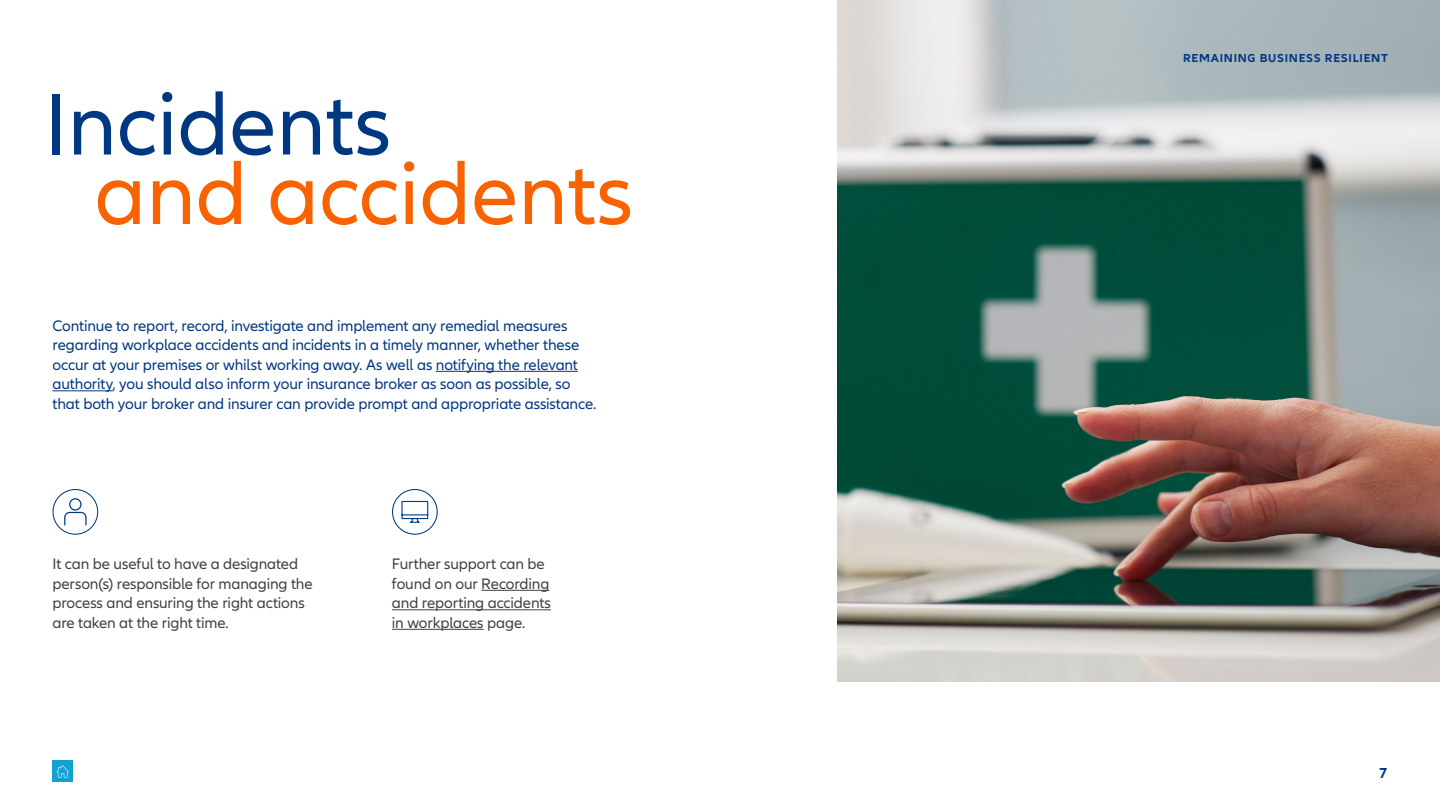
<style>
.page{position:relative;width:1440px;height:810px;background:#fff}
.page>*{position:absolute;margin:0;border:0;box-sizing:border-box;transform-origin:0 0}
.t1{font:90px "Allianz Neo";color:#f86200}
.t2{font:90px "Allianz Neo";color:#003781}
.t3{font:15.75px/19.5px "Allianz Neo";letter-spacing:-.01em;color:#003781}
.t4{font:15.75px/19.5px "Allianz Neo";letter-spacing:-.01em;color:#414141}
.t5{font:700 15px "Allianz Neo";color:#003781}
.t6{font:700 12px "Allianz Neo";letter-spacing:.06em;color:#003781}
</style>
<div class="page">
<img style="left:837px;top:0;width:603px;height:682px">
<hr style="left:481px;top:590px;width:68px;height:1px;background:#414141">
<hr style="left:392px;top:609px;width:159px;height:1px;background:#414141">
<hr style="left:392px;top:629px;width:92px;height:1px;background:#414141">
<div style="left:392px;top:489px;width:46px;height:46px;border:1px solid #003781;border-radius:50%"></div>
<svg style="left:401px;top:500px;width:28px;height:23px"></svg>
<div style="left:52px;top:489px;width:46px;height:46px;border:1px solid #003781;border-radius:50%"></div>
<svg style="left:64px;top:498px;width:23px;height:28px"></svg>
<hr style="left:436px;top:371px;width:142px;height:1px;background:#003781">
<hr style="left:53px;top:390px;width:60px;height:1px;background:#003781">
<div style="left:52px;top:760px;width:21px;height:22px;background:#13a0d3"></div>
<svg style="left:57px;top:765px;width:12px;height:13px"></svg>
<h1 class="t2" style="left:44px;top:73px;width:349px">Incidents</h1>
<h1 class="t1" style="left:94px;top:143px;width:540px">and accidents</h1>
<p class="t3" style="left:53px;top:316px;width:546px">Continue to report, record, investigate and implement any remedial measures regarding workplace accidents and incidents in a timely manner, whether these occur at your premises or whilst working away. As well as notifying the relevant authority, you should also inform your insurance broker as soon as possible, so that both your broker and insurer can provide prompt and appropriate assistance.</p>
<p class="t4" style="left:52px;top:555px;width:262px">It can be useful to have a designated person(s) responsible for managing the process and ensuring the right actions are taken at the right time.</p>
<p class="t4" style="left:392px;top:555px;width:161px">Further support can be found on our Recording and reporting accidents in workplaces page.</p>
<p class="t6" style="left:1183px;top:51px;width:206px">REMAINING BUSINESS RESILIENT</p>
<p class="t5" style="left:1379px;top:765px;width:10px">7</p>
</div>
